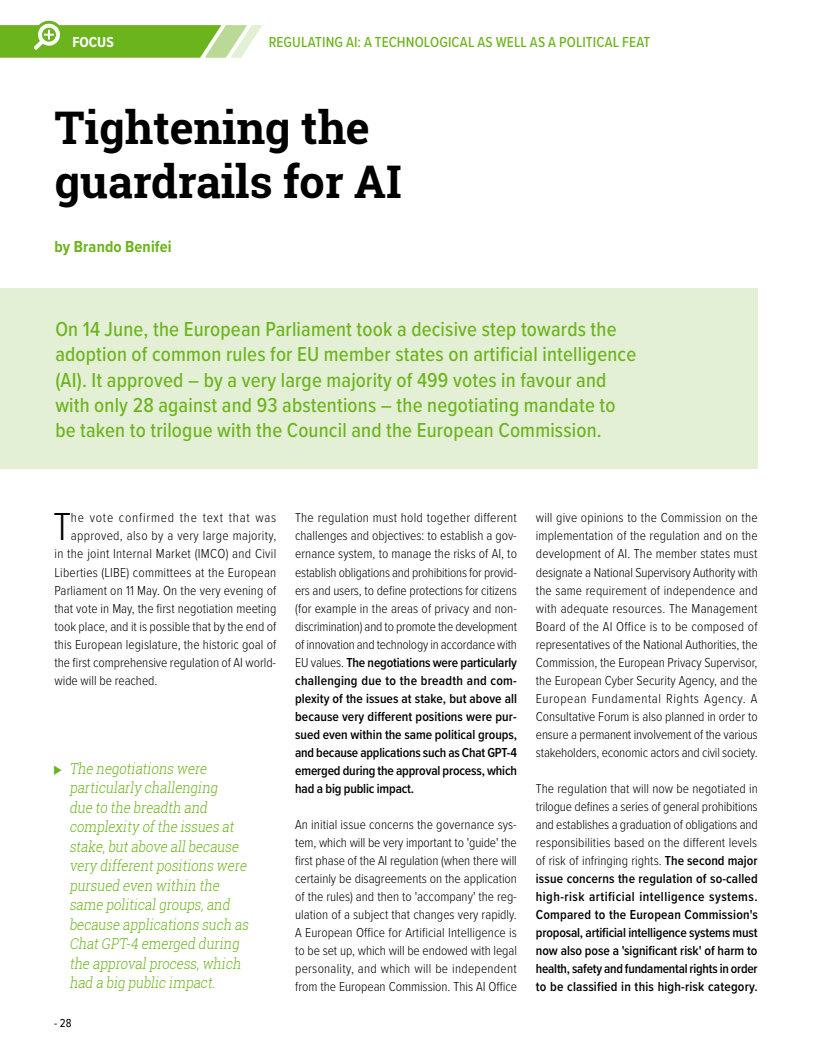
<style>
.page{position:relative;width:830px;height:1063px;background:#fff}
.page>*{position:absolute;margin:0;border:0;box-sizing:border-box;transform-origin:0 0}
.TITRES{font:700 45px/54px "Roboto Slab";color:#000}
.TEXTE{font:300 40.5px "Proxima Nova Cond";color:#000}
.LEAD_-_FOCUS{font:500 21px/25.2px "Proxima Nova Cond";letter-spacing:.01em;color:#6cb41e}
.AUTHORS_ONLY_-_DOSSIER{font:700 16.5px "Proxima Nova Cond";letter-spacing:.01em;color:#6cb41e}
.QUOTE_TYPO_-_DOSSIER{font:300 15px/19.5px "Roboto Slab";color:#6cb41e;scale:.88 1}
.t1{font:500 15px "Proxima Nova Cond";letter-spacing:.01em;color:#6cb41e}
.t2{font:700 15px "Proxima Nova Cond";color:#fff}
.TEXTE-2{font:300 13.5px/18px "Proxima Nova Cond";color:#000;text-align:justify}
.TEXTE-3{font:600 13.5px/18px "Proxima Nova Cond";letter-spacing:.015em;color:#000;text-align:justify}
.TEXTE-4{font:300 13.5px "Proxima Nova Cond";letter-spacing:.02em;color:#000}
.TEXTE-5{font:300 13.5px "Proxima Nova Cond";letter-spacing:.055em;color:#000}
.t3{font:12px "Proxima Nova Cond";color:#000}
.s1{font-weight:600}
.s2{font-weight:300}
</style>
<div class="page">
<div style="left:0;top:288px;width:757px;height:180px;background:#e4f0d5"></div>
<svg style="left:0;top:20px;width:262px;height:38px"></svg>
<p class="t2" style="left:72px;top:31px;width:43px">FOCUS</p>
<p class="t1" style="left:268px;top:31px;width:383px">REGULATING AI: A TECHNOLOGICAL AS WELL AS A POLITICAL FEAT</p>
<p class="TITRES" style="left:54px;top:100px;width:349px">Tightening the guardrails for AI</p>
<p class="AUTHORS_ONLY_-_DOSSIER" style="left:54px;top:235px;width:119px">by Brando Benifei</p>
<p class="LEAD_-_FOCUS" style="left:55px;top:316px;width:582px">On 14 June, the European Parliament took a decisive step towards the adoption of common rules for EU member states on artificial intelligence (AI). It approved – by a very large majority of 499 votes in favour and with only 28 against and 93 abstentions – the negotiating mandate to be taken to trilogue with the Council and the European Commission.</p>
<p class="TEXTE" style="left:53px;top:497px;width:19px">T</p>
<p class="TEXTE-5" style="left:71px;top:508px;width:207px">he vote confirmed the text that was</p>
<p class="TEXTE-4" style="left:71px;top:526px;width:207px">approved, also by a very large majority,</p>
<p class="TEXTE-4" style="left:54px;top:544px;width:223px">in the joint Internal Market (IMCO) and Civil</p>
<p class="TEXTE-2" style="left:54px;top:562px;width:223px">Liberties (LIBE) committees at the European</p>
<p class="TEXTE-2" style="left:54px;top:580px;width:223px">Parliament on 11 May. On the very evening of</p>
<p class="TEXTE-2" style="left:54px;top:598px;width:223px">that vote in May, the first negotiation meeting</p>
<p class="TEXTE-2" style="left:54px;top:616px;width:223px">took place, and it is possible that by the end of</p>
<p class="TEXTE-2" style="left:54px;top:634px;width:223px">this European legislature, the historic goal of</p>
<p class="TEXTE-2" style="left:54px;top:652px;width:223px">the first comprehensive regulation of AI world-</p>
<p class="TEXTE-2" style="left:54px;top:670px;width:104px">wide will be reached.</p>
<p class="QUOTE_TYPO_-_DOSSIER" style="left:69px;top:758px;width:208px">The negotiations were particularly challenging<br>due to the breadth and complexity ofthe issues at stake,butabove allbecause very differentpositions were pursued even within the same politicalgroups,and because applications such as<br>ChatGPT-4 emerged during the approvalprocess,which had a big public impact.</p>
<p class="t3" style="left:54px;top:1014px;width:19px">- 28</p>
<p class="TEXTE-2" style="left:295px;top:508px;width:223px">The regulation must hold together different challenges and objectives: to establish a gov&shy;ernance system, to manage the risks of AI, to establish obligations and prohibitions for provid&shy;ers and users, to define protections for citizens (for example in the areas of privacy and non&shy;discrimination) and to promote the development of innovation and technology in accordance with EU values. <span class="s1">The negotiations were particularly challenging due to the breadth and com&shy;plexity of the issues at stake, but above all because very different positions were pur&shy;sued even within the same political groups, and because applications such as Chat GPT-4 emerged during the approval process, which had a big public impact.</span></p>
<p class="TEXTE-2" style="left:295px;top:815px;width:223px">An initial issue concerns the governance sys&shy;tem, which will be very important to 'guide' the first phase of the AI regulation (when there will certainly be disagreements on the application of the rules) and then to 'accompany' the reg&shy;ulation of a subject that changes very rapidly.<br>A European Office for Artificial Intelligence is to be set up, which will be endowed with legal personality, and which will be independent from the European Commission. This AI Office</p>
<p class="TEXTE-2" style="left:535px;top:508px;width:223px">will give opinions to the Commission on the implementation of the regulation and on the development of AI. The member states must designate a National Supervisory Authority with the same requirement of independence and with adequate resources. The Management Board of the AI Office is to be composed of representatives of the National Authorities, the Commission, the European Privacy Supervisor, the European Cyber Security Agency, and the European Fundamental Rights Agency. A Consultative Forum is also planned in order to ensure a permanent involvement of the various stakeholders, economic actors and civil society.</p>
<p class="TEXTE-3" style="left:535px;top:779px;width:223px"><span class="s2">The regulation that will now be negotiated in trilogue defines a series of general prohibitions and establishes a graduation of obligations and responsibilities based on the different levels of risk of infringing rights.</span> The second major issue concerns the regulation of so-called high-risk artificial intelligence systems.<br>Compared to the European Commission's proposal, artificial intelligence systems must now also pose a 'significant risk' of harm to health, safety and fundamental rights in order to be classified in this high-risk category.</p>
</div>
